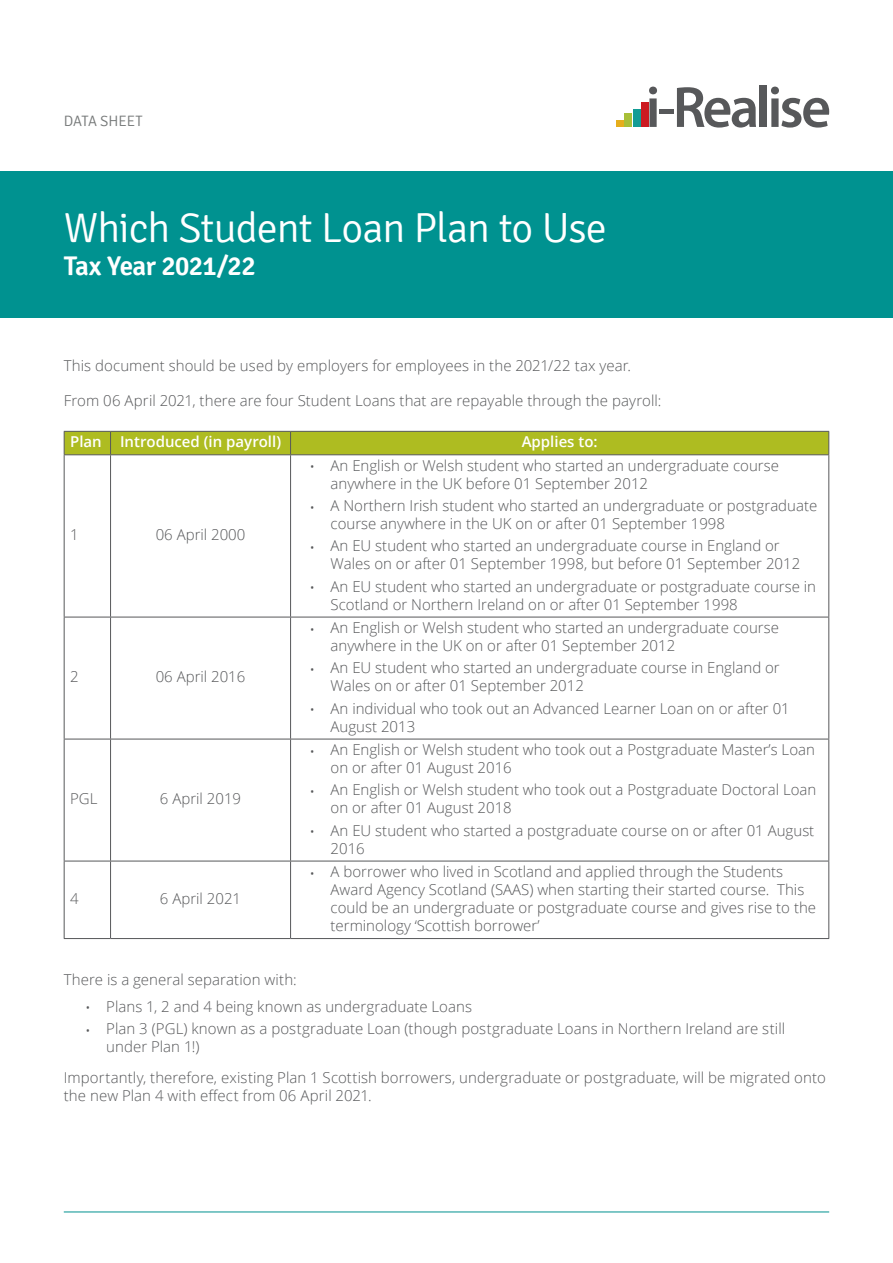
<style>
.page{position:relative;width:893px;height:1263px;background:#fff}
.page>*{position:absolute;margin:0;border:0;box-sizing:border-box;transform-origin:0 0}
.Annotation{font:300 42px "Signika";letter-spacing:-.025em;color:#fff}
.Annotation-2{font:600 27px "Signika";letter-spacing:-.025em;color:#fff}
.Annotation-3{font:300 15px/18px "Open Sans";color:#57585a}
.Annotation-4{font:600 15px "Open Sans";color:#fff}
.Annotation-5{font:300 15px "Signika";letter-spacing:-.01em;color:#757878}
</style>
<div class="page">
<div style="left:0;top:170px;width:893px;height:149px;background:#009290"></div>
<svg style="left:649px;top:87px;width:8px;height:40px"></svg>
<div style="left:659px;top:109px;width:15px;height:5px;background:#57585a"></div>
<svg style="left:677px;top:87px;width:79px;height:41px"></svg>
<div style="left:760px;top:85px;width:7px;height:42px;background:#57585a"></div>
<svg style="left:771px;top:87px;width:58px;height:41px"></svg>
<div style="left:641px;top:102px;width:7px;height:25px;background:#cc1a21"></div>
<div style="left:633px;top:109px;width:7px;height:18px;background:#129c95"></div>
<div style="left:625px;top:113px;width:7px;height:14px;background:#a8bf38"></div>
<div style="left:617px;top:121px;width:7px;height:6px;background:#e6ae1c"></div>
<div style="left:64px;top:431px;width:765px;height:23px;background:#aebc21"></div>
<hr style="left:64px;top:454px;width:47px;height:1px;background:#57585a">
<hr style="left:64px;top:455px;width:1px;height:162px;background:#57585a">
<hr style="left:111px;top:454px;width:180px;height:1px;background:#57585a">
<hr style="left:110px;top:455px;width:1px;height:162px;background:#57585a">
<hr style="left:291px;top:454px;width:538px;height:1px;background:#57585a">
<hr style="left:290px;top:455px;width:1px;height:162px;background:#57585a">
<hr style="left:828px;top:455px;width:1px;height:162px;background:#57585a">
<hr style="left:64px;top:617px;width:47px;height:1px;background:#57585a">
<hr style="left:64px;top:617px;width:1px;height:122px;background:#57585a">
<hr style="left:111px;top:617px;width:180px;height:1px;background:#57585a">
<hr style="left:110px;top:617px;width:1px;height:122px;background:#57585a">
<hr style="left:291px;top:617px;width:538px;height:1px;background:#57585a">
<hr style="left:290px;top:617px;width:1px;height:122px;background:#57585a">
<hr style="left:828px;top:617px;width:1px;height:122px;background:#57585a">
<hr style="left:64px;top:739px;width:47px;height:1px;background:#57585a">
<hr style="left:64px;top:739px;width:1px;height:122px;background:#57585a">
<hr style="left:111px;top:739px;width:180px;height:1px;background:#57585a">
<hr style="left:110px;top:739px;width:1px;height:122px;background:#57585a">
<hr style="left:291px;top:739px;width:538px;height:1px;background:#57585a">
<hr style="left:290px;top:739px;width:1px;height:122px;background:#57585a">
<hr style="left:828px;top:739px;width:1px;height:122px;background:#57585a">
<hr style="left:64px;top:861px;width:47px;height:1px;background:#57585a">
<hr style="left:64px;top:861px;width:1px;height:77px;background:#57585a">
<hr style="left:111px;top:861px;width:180px;height:1px;background:#57585a">
<hr style="left:110px;top:861px;width:1px;height:77px;background:#57585a">
<hr style="left:291px;top:861px;width:538px;height:1px;background:#57585a">
<hr style="left:290px;top:861px;width:1px;height:77px;background:#57585a">
<hr style="left:828px;top:861px;width:1px;height:77px;background:#57585a">
<hr style="left:64px;top:938px;width:47px;height:1px;background:#57585a">
<hr style="left:111px;top:938px;width:180px;height:1px;background:#57585a">
<hr style="left:291px;top:938px;width:538px;height:1px;background:#57585a">
<hr style="left:64px;top:1211px;width:765px;height:1px;background:#009290">
<p class="Annotation-5" style="left:64px;top:113px;width:80px">DATA SHEET</p>
<p class="Annotation" style="left:64px;top:205px;width:545px">Which Student Loan Plan to Use</p>
<p class="Annotation-2" style="left:64px;top:250px;width:193px">Tax Year 2021/22</p>
<p class="Annotation-3" style="left:64px;top:357px;width:569px">This document should be used by employers for employees in the 2021/22 tax year.</p>
<p class="Annotation-3" style="left:64px;top:392px;width:599px">From 06 April 2021, there are four Student Loans that are repayable through the payroll:</p>
<p class="Annotation-4" style="left:70px;top:432px;width:33px">Plan</p>
<p class="Annotation-4" style="left:120px;top:432px;width:163px">Introduced (in payroll)</p>
<p class="Annotation-4" style="left:522px;top:432px;width:78px">Applies to:</p>
<p class="Annotation-3" style="left:70px;top:525px;width:10px">1</p>
<p class="Annotation-3" style="left:156px;top:525px;width:91px">06 April 2000</p>
<p class="Annotation-3" style="left:70px;top:667px;width:10px">2</p>
<p class="Annotation-3" style="left:156px;top:667px;width:91px">06 April 2016</p>
<p class="Annotation-3" style="left:70px;top:789px;width:29px">PGL</p>
<p class="Annotation-3" style="left:160px;top:789px;width:83px">6 April 2019</p>
<p class="Annotation-3" style="left:70px;top:889px;width:10px">4</p>
<p class="Annotation-3" style="left:160px;top:889px;width:83px">6 April 2021</p>
<p class="Annotation-3" style="left:331px;top:456px;width:450px;text-indent:-21px">• An English or Welsh student who started an undergraduate course anywhere in the UK before 01 September 2012</p>
<p class="Annotation-3" style="left:331px;top:496px;width:488px;text-indent:-21px">• A Northern Irish student who started an undergraduate or postgraduate course anywhere in the UK on or after 01 September 1998</p>
<p class="Annotation-3" style="left:331px;top:536px;width:471px;text-indent:-21px">• An EU student who started an undergraduate course in England or<br>Wales on or after 01 September 1998, but before 01 September 2012</p>
<p class="Annotation-3" style="left:331px;top:577px;width:487px;text-indent:-21px">• An EU student who started an undergraduate or postgraduate course in<br>Scotland or Northern Ireland on or after 01 September 1998</p>
<p class="Annotation-3" style="left:331px;top:618px;width:450px;text-indent:-21px">• An English or Welsh student who started an undergraduate course anywhere in the UK on or after 01 September 2012</p>
<p class="Annotation-3" style="left:331px;top:658px;width:451px;text-indent:-21px">• An EU student who started an undergraduate course in England or<br>Wales on or after 01 September 2012</p>
<p class="Annotation-3" style="left:331px;top:699px;width:461px;text-indent:-21px">• An individual who took out an Advanced Learner Loan on or after 01<br>August 2013</p>
<p class="Annotation-3" style="left:331px;top:740px;width:486px;text-indent:-21px">• An English or Welsh student who took out a Postgraduate Master’s Loan on or after 01 August 2016</p>
<p class="Annotation-3" style="left:331px;top:780px;width:487px;text-indent:-21px">• An English or Welsh student who took out a Postgraduate Doctoral Loan on or after 01 August 2018</p>
<p class="Annotation-3" style="left:331px;top:821px;width:485px;text-indent:-21px">• An EU student who started a postgraduate course on or after 01 August<br>2016</p>
<p class="Annotation-3" style="left:331px;top:862px;width:487px;text-indent:-21px">• A borrower who lived in Scotland and applied through the Students Award Agency Scotland (SAAS) when starting their started course. This could be an undergraduate or postgraduate course and gives rise to the terminology ‘Scottish borrower’</p>
<p class="Annotation-3" style="left:64px;top:970px;width:234px">There is a general separation with:</p>
<p class="Annotation-3" style="left:85px;top:997px;width:388px">• Plans 1, 2 and 4 being known as undergraduate Loans</p>
<p class="Annotation-3" style="left:106px;top:1019px;width:680px;text-indent:-21px">• Plan 3 (PGL) known as a postgraduate Loan (though postgraduate Loans in Northern Ireland are still under Plan 1!)</p>
<p class="Annotation-3" style="left:64px;top:1068px;width:763px">Importantly, therefore, existing Plan 1 Scottish borrowers, undergraduate or postgraduate, will be migrated onto the new Plan 4 with effect from 06 April 2021.</p>
</div>
